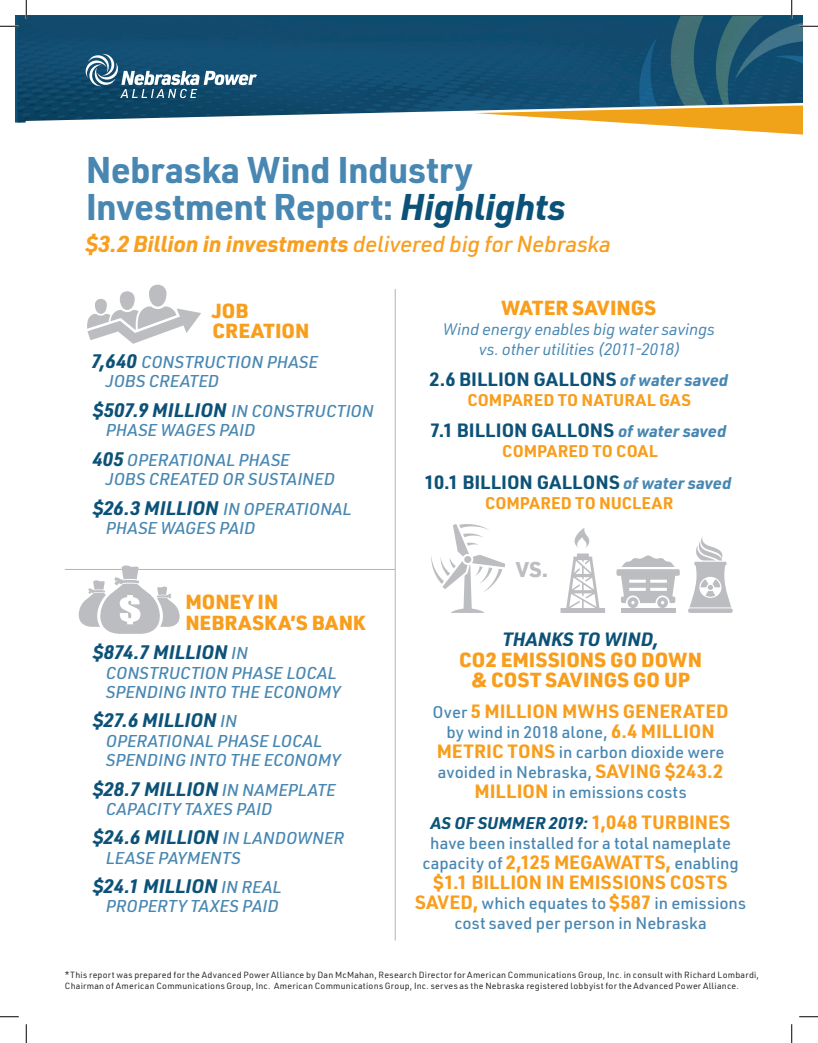
<style>
.page{position:relative;width:818px;height:1043px;background:#fff}
.page>*{position:absolute;margin:0;border:0;box-sizing:border-box;transform-origin:0 0}
.t1{font:700 36.25px/37.5px "URWDIN";letter-spacing:-.015em;color:#4887b2}
.t2{font:italic 700 22.5px "URWDIN";letter-spacing:-.01em;color:#f89f1f}
.t3{font:900 21.25px "URWDIN";color:#bcbdc0}
.t4{font:900 20.25px/20.2px "URWDIN";letter-spacing:.005em;color:#f89e1c}
.t5{font:italic 700 19.12px "URWDIN";color:#0c5278}
.t6{font:700 18.75px "URWDIN";letter-spacing:.015em;color:#0c5278}
.t7{font:700 18.75px "URWDIN";letter-spacing:.005em;color:#f89e1c}
.t8{font:italic 700 18.75px "URWDIN";color:#0c5278}
.t9{font:italic 500 16.75px/19.1px "URWDIN";color:#4887b2}
.t10{font:500 16.5px/20px "URWDIN";color:#4887b2;text-align:center}
.t11{font:700 16.5px "URWDIN";letter-spacing:.01em;color:#f89e1c}
.t12{font:italic 16.25px/20px "URWDIN";letter-spacing:-.01em;color:#4887b2;text-align:center}
.t13{font:8.75px/11.2px "URWDIN";letter-spacing:.03em;color:#231f20}
.s1{font-style:italic;color:#0c5278}
.s2{font-weight:500}
.s3{font-weight:700;font-size:19.12px;color:#0c5278}
.s4{font-style:italic;font-size:16.5px;color:#4887b2}
.s5{font-weight:500;font-size:16.75px;color:#4887b2}
.s6{font-weight:500;font-size:16.5px;color:#4887b2}
.s7{font-weight:700;font-size:18.75px;color:#f89e1c}
.s8{font-weight:700;font-style:italic;color:#0c5278}
</style>
<div class="page">
<svg style="left:657px;top:125px;width:145px;height:10px"></svg>
<img style="left:17px;top:16px;width:785px;height:106px">
<svg style="left:431px;top:524px;width:74px;height:89px"></svg>
<div style="left:621px;top:608px;width:54px;height:5px;background:#bcbdc0"></div>
<svg style="left:616px;top:555px;width:63px;height:53px"></svg>
<svg style="left:560px;top:528px;width:45px;height:85px"></svg>
<svg style="left:87px;top:285px;width:114px;height:59px"></svg>
<hr style="left:395px;top:289px;width:1px;height:651px;background:#b2b3b7">
<hr style="left:65px;top:569px;width:330px;height:1px;background:#b2b3b7">
<svg style="left:78px;top:565px;width:102px;height:69px"></svg>
<div style="left:688px;top:608px;width:44px;height:5px;background:#bcbdc0;border-radius:2px"></div>
<svg style="left:689px;top:537px;width:42px;height:70px"></svg>
<svg style="left:23px;top:54px;width:779px;height:71px;background:#436c7d"></svg>
<svg style="left:0;top:25px;width:19px;height:2px"></svg>
<svg style="left:799px;top:25px;width:19px;height:2px"></svg>
<svg style="left:0;top:1016px;width:19px;height:1px"></svg>
<svg style="left:799px;top:1016px;width:19px;height:1px"></svg>
<svg style="left:25px;top:0;width:2px;height:19px"></svg>
<svg style="left:25px;top:1024px;width:2px;height:18px"></svg>
<svg style="left:790px;top:0;width:2px;height:19px"></svg>
<svg style="left:791px;top:1024px;width:1px;height:18px"></svg>
<h1 class="t1" style="left:86px;top:150px;width:481px">Nebraska Wind Industry<br>Investment Report: <span class="s1">Highlights</span></h1>
<h2 class="t2" style="left:86px;top:229px;width:527px">$3.2 Billion in investments <span class="s2">delivered big for Nebraska</span></h2>
<p class="t4" style="left:212px;top:299px;width:99px">JOB<br>CREATION</p>
<p class="t9" style="left:106px;top:352px;width:214px;text-indent:-15px"><span class="s3">7,640</span> CONSTRUCTION PHASE<br>JOBS CREATED</p>
<p class="t9" style="left:106px;top:400px;width:269px;text-indent:-13px"><span class="s3">$507.9 MILLION</span> IN CONSTRUCTION<br>PHASE WAGES PAID</p>
<p class="t9" style="left:106px;top:449px;width:231px;text-indent:-13px"><span class="s3">405</span> OPERATIONAL PHASE<br>JOBS CREATED OR SUSTAINED</p>
<p class="t9" style="left:106px;top:498px;width:247px;text-indent:-13px"><span class="s3">$26.3 MILLION</span> IN OPERATIONAL<br>PHASE WAGES PAID</p>
<p class="t4" style="left:501px;top:296px;width:156px">WATER SAVINGS</p>
<p class="t12" style="left:443px;top:318px;width:273px">Wind energy enables big water savings vs. other utilities (2011-2018)</p>
<p class="t6" style="left:429px;top:366px;width:300px">2.6 BILLION GALLONS <span class="s4">of water saved</span></p>
<p class="t11" style="left:467px;top:389px;width:225px">COMPARED TO NATURAL GAS</p>
<p class="t6" style="left:430px;top:418px;width:298px">7.1 BILLION GALLONS <span class="s4">of water saved</span></p>
<p class="t11" style="left:502px;top:440px;width:157px">COMPARED TO COAL</p>
<p class="t6" style="left:424px;top:469px;width:308px">10.1 BILLION GALLONS <span class="s4">of water saved</span></p>
<p class="t11" style="left:485px;top:491px;width:190px">COMPARED TO NUCLEAR</p>
<p class="t3" style="left:516px;top:555px;width:34px">VS.</p>
<p class="t4" style="left:185px;top:591px;width:181px">MONEY IN<br>NEBRASKA’S BANK</p>
<p class="t5" style="left:93px;top:639px;width:156px">$874.7 MILLION <span class="s5">IN</span></p>
<p class="t9" style="left:106px;top:662px;width:236px">CONSTRUCTION PHASE LOCAL<br>SPENDING INTO THE ECONOMY</p>
<p class="t5" style="left:93px;top:707px;width:145px">$27.6 MILLION <span class="s5">IN</span></p>
<p class="t9" style="left:106px;top:730px;width:236px">OPERATIONAL PHASE LOCAL<br>SPENDING INTO THE ECONOMY</p>
<p class="t5" style="left:93px;top:775px;width:244px">$28.7 MILLION <span class="s5">IN NAMEPLATE</span></p>
<p class="t9" style="left:106px;top:798px;width:168px">CAPACITY TAXES PAID</p>
<p class="t5" style="left:93px;top:824px;width:253px">$24.6 MILLION <span class="s5">IN LANDOWNER</span></p>
<p class="t9" style="left:106px;top:847px;width:137px">LEASE PAYMENTS</p>
<p class="t5" style="left:93px;top:873px;width:190px">$24.1 MILLION <span class="s5">IN REAL</span></p>
<p class="t9" style="left:106px;top:896px;width:174px">PROPERTY TAXES PAID</p>
<p class="t8" style="left:502px;top:627px;width:157px">THANKS TO WIND,</p>
<p class="t4" style="left:459px;top:648px;width:244px;text-align:center">CO2 EMISSIONS GO DOWN &amp; COST SAVINGS GO UP</p>
<p class="t7" style="left:432px;top:698px;width:298px"><span class="s6">Over</span> 5 MILLION MWHS GENERATED</p>
<p class="t10" style="left:436px;top:721px;width:289px">by wind in 2018 alone, <span class="s7">6.4 MILLION<br>METRIC TONS</span> in carbon dioxide were avoided in Nebraska, <span class="s7">SAVING $243.2<br>MILLION</span> in emissions costs</p>
<p class="t10" style="left:422px;top:812px;width:318px"><span class="s8">AS OF SUMMER 2019:</span> <span class="s7">1,048 TURBINES </span>have been installed for a total nameplate capacity of <span class="s7">2,125 MEGAWATTS,</span> enabling</p>
<p class="t7" style="left:433px;top:869px;width:295px">$1.1 BILLION IN EMISSIONS COSTS</p>
<p class="t10" style="left:415px;top:892px;width:332px"><span class="s7">SAVED,</span> which equates to <span class="s7">$587</span> in emissions cost saved per person in Nebraska</p>
<p class="t13" style="left:65px;top:968px;width:695px">*This report was prepared for the Advanced Power Alliance by Dan McMahan, Research Director for American Communications Group, Inc. in consult with Richard Lombardi,<br>Chairman of American Communications Group, Inc. American Communications Group, Inc. serves as the Nebraska registered lobbyist for the Advanced Power Alliance.</p>
</div>
